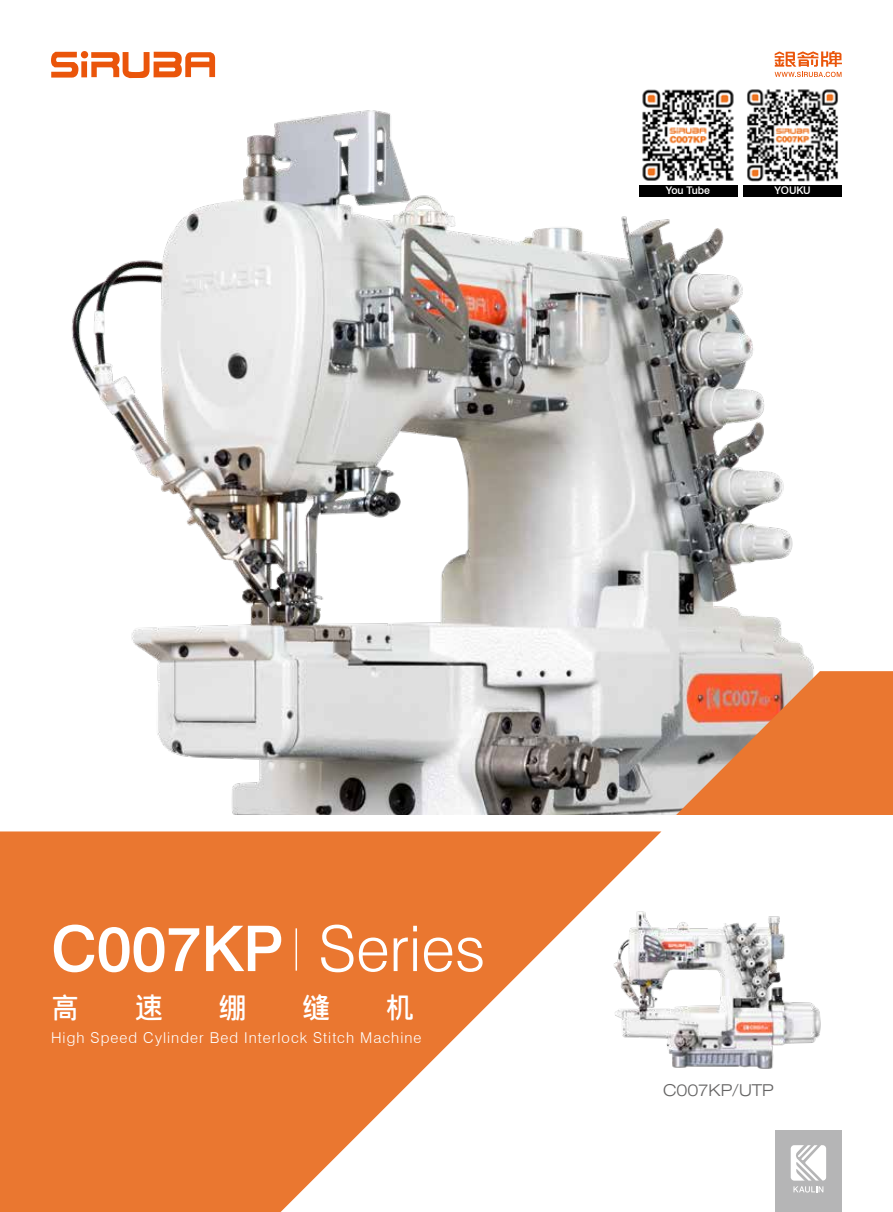
<style>
.page{position:relative;width:893px;height:1212px;background:#fff}
.page>*{position:absolute;margin:0;border:0;box-sizing:border-box;transform-origin:0 0}
.t1{font:500 63px "Swiss 721 BT";letter-spacing:-.005em;color:#fff}
.t2{font:28.2px "Han Wang Hei Bold Gb 5";color:#fff}
.t3{font:300 expanded 16.5px "Helvetica Neue LT Pro";color:#656464}
.t4{font:300 15px "Swiss 721 BT";letter-spacing:.07em;color:#fff}
.t5{font:500 10.5px "Swiss 721 BT";color:#fff}
.s1{font-weight:300}
</style>
<div class="page">
<img style="left:71px;top:110px;width:743px;height:705px">
<svg style="left:0;top:831px;width:661px;height:381px;fill:#ea7730"></svg>
<svg style="left:676px;top:671px;width:217px;height:144px;background:#df814d"></svg>
<hr style="left:296px;top:928px;width:1px;height:42px;background:#fff">
<svg style="left:775px;top:51px;width:67px;height:26px"></svg>
<svg style="left:51px;top:51px;width:164px;height:27px"></svg>
<div style="left:775px;top:1130px;width:67px;height:82px;background:#b5b5b6"></div>
<svg style="left:791px;top:1145px;width:35px;height:47px"></svg>
<img style="left:613px;top:910px;width:208px;height:161px">
<div style="left:639px;top:184px;width:98px;height:13px;background:#000"></div>
<img style="left:639px;top:89px;width:98px;height:95px">
<div style="left:743px;top:184px;width:99px;height:13px;background:#000"></div>
<img style="left:743px;top:89px;width:95px;height:95px">
<p class="t5" style="left:666px;top:184px;width:46px">You Tube</p>
<p class="t5" style="left:775px;top:184px;width:38px">YOUKU</p>
<h1 class="t1" style="left:51px;top:910px;width:436px">C007KP <span class="s1">Series</span></h1>
<h2 class="t2" style="left:51px;top:993px;width:30px">高</h2>
<h2 class="t2" style="left:135px;top:993px;width:30px">速</h2>
<h2 class="t2" style="left:218px;top:993px;width:30px">繃</h2>
<h2 class="t2" style="left:302px;top:993px;width:30px">縫</h2>
<h2 class="t2" style="left:386px;top:993px;width:30px">機</h2>
<p class="t4" style="left:51px;top:1029px;width:372px">High Speed Cylinder Bed Interlock Stitch Machine</p>
<p class="t3" style="left:663px;top:1081px;width:112px">C007KP/UTP</p>
</div>
